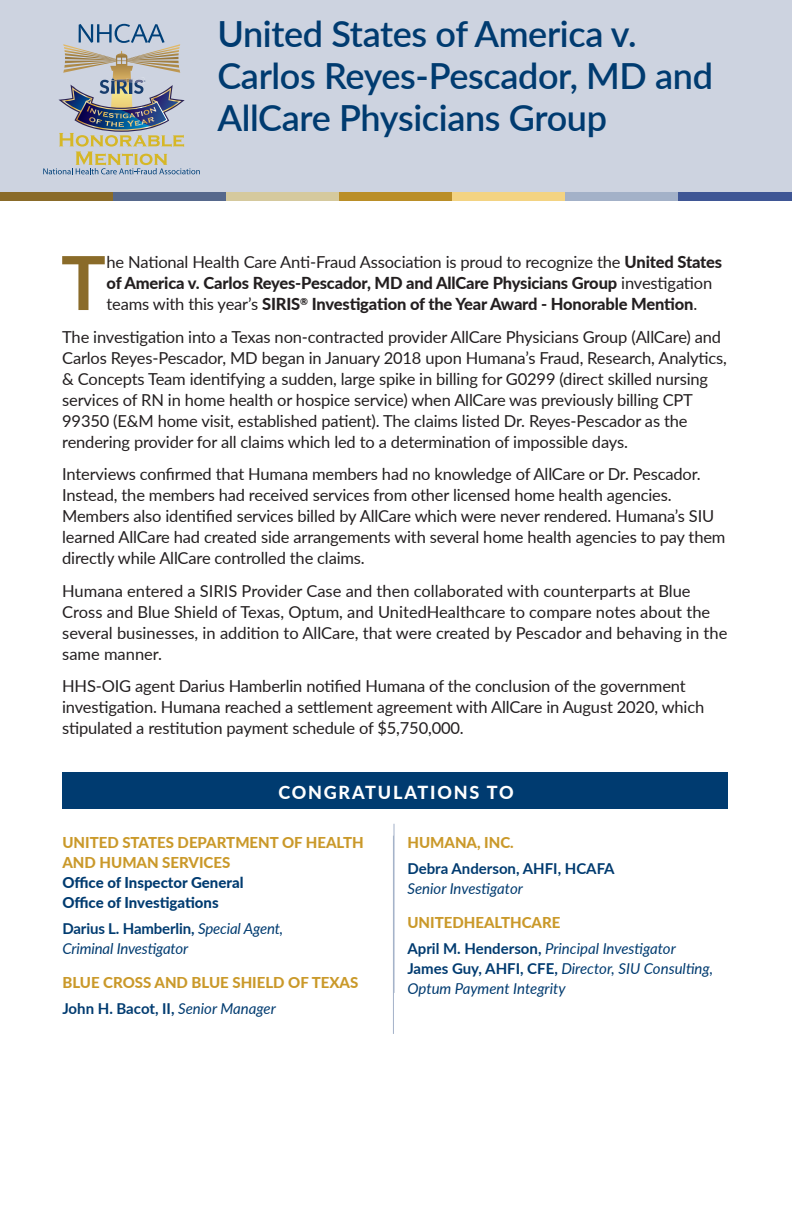
<style>
.page{position:relative;width:792px;height:1224px;background:#fff}
.page>*{position:absolute;margin:0;border:0;box-sizing:border-box;transform-origin:0 0}
._2__Body_Copy{font:700 74.6px "Lato";color:#8a6b29}
.t1{font:600 36px/42px "Lato";letter-spacing:-.01em;color:#003b70}
.t2{font:800 18px "Lato";letter-spacing:.1em;color:#fff}
._2__Body_Copy-2{font:16.4px/21px "Lato";letter-spacing:-.01em;color:#231f20}
._2__Body_Copy-3{font:800 16.4px/21px "Lato";letter-spacing:-.01em;color:#231f20}
._7__Congrats_Name{font:italic 15px/20px "Lato";color:#003b70}
._4__Congrats_Subhead{font:800 15px/20px "Lato";color:#ca992a}
._7__Congrats_Name-2{font:700 15px/20px "Lato";color:#003b70}
._5__Congrats_Subhead{font:800 15px/20px "Lato";color:#003b70}
.s1{font-weight:400}
.s2{font-weight:700;font-style:normal}
.s3{font-weight:400;font-style:italic}
</style>
<div class="page">
<hr style="left:394px;top:824px;width:1px;height:169px;background:#a3b1c8">
<div style="left:0;top:0;width:792px;height:198px;background:#cdd3e0"></div>
<div style="left:0;top:192px;width:113px;height:9px;background:#8a6b29"></div>
<div style="left:113px;top:192px;width:113px;height:9px;background:#56688c"></div>
<div style="left:226px;top:192px;width:113px;height:9px;background:#d5c99d"></div>
<div style="left:339px;top:192px;width:114px;height:9px;background:#ba8e27"></div>
<div style="left:453px;top:192px;width:113px;height:9px;background:#f3d382"></div>
<div style="left:566px;top:192px;width:113px;height:9px;background:#a3b1c8"></div>
<div style="left:679px;top:192px;width:113px;height:9px;background:#3f5695"></div>
<hr style="left:393px;top:836px;width:1px;height:198px;background:#a3b1c8">
<div style="left:62px;top:773px;width:666px;height:36px;background:#003b70"></div>
<img style="left:43px;top:24px;width:157px;height:150px">
<p class="t1" style="left:217px;top:12px;width:497px">United States of America v.<br>Carlos Reyes-Pescador, MD and<br>AllCare Physicians Group</p>
<p class="_2__Body_Copy" style="left:61px;top:228px;width:46px">T</p>
<p class="_2__Body_Copy-3" style="left:107px;top:251px;width:617px"><span class="s1">he National Health Care Anti-Fraud Association is proud to recognize the</span> United States of America v. Carlos Reyes-Pescador, MD and AllCare Physicians Group <span class="s1">investigation teams with this year’s</span> SIRIS<sup>®</sup> Investigation of the Year Award - Honorable Mention<span class="s1">.</span></p>
<p class="_2__Body_Copy-2" style="left:62px;top:325px;width:666px">The investigation into a Texas non-contracted provider AllCare Physicians Group (AllCare) and Carlos Reyes-Pescador, MD began in January 2018 upon Humana’s Fraud, Research, Analytics, &amp; Concepts Team identifying a sudden, large spike in billing for G0299 (direct skilled nursing services of RN in home health or hospice service) when AllCare was previously billing CPT 99350 (E&amp;M home visit, established patient). The claims listed Dr. Reyes-Pescador as the rendering provider for all claims which led to a determination of impossible days.</p>
<p class="_2__Body_Copy-2" style="left:62px;top:463px;width:665px">Interviews confirmed that Humana members had no knowledge of AllCare or Dr. Pescador.<br>Instead, the members had received services from other licensed home health agencies.<br>Members also identified services billed by AllCare which were never rendered. Humana’s SIU learned AllCare had created side arrangements with several home health agencies to pay them directly while AllCare controlled the claims.</p>
<p class="_2__Body_Copy-2" style="left:62px;top:579px;width:667px">Humana entered a SIRIS Provider Case and then collaborated with counterparts at Blue Cross and Blue Shield of Texas, Optum, and UnitedHealthcare to compare notes about the several businesses, in addition to AllCare, that were created by Pescador and behaving in the same manner.</p>
<p class="_2__Body_Copy-2" style="left:62px;top:675px;width:644px">HHS-OIG agent Darius Hamberlin notified Humana of the conclusion of the government investigation. Humana reached a settlement agreement with AllCare in August 2020, which stipulated a restitution payment schedule of $5,750,000.</p>
<p class="t2" style="left:278px;top:779px;width:237px">CONGRATULATIONS TO</p>
<p class="_4__Congrats_Subhead" style="left:62px;top:832px;width:303px">UNITED STATES DEPARTMENT OF HEALTH<br>AND HUMAN SERVICES</p>
<p class="_5__Congrats_Subhead" style="left:62px;top:872px;width:183px">Office of Inspector General<br>Office of Investigations</p>
<p class="_7__Congrats_Name" style="left:62px;top:917px;width:222px"><span class="s2">Darius L. Hamberlin,</span> Special Agent,<br>Criminal Investigator</p>
<p class="_4__Congrats_Subhead" style="left:62px;top:972px;width:297px">BLUE CROSS AND BLUE SHIELD OF TEXAS</p>
<p class="_7__Congrats_Name-2" style="left:62px;top:998px;width:215px">John H. Bacot, II, <span class="s3">Senior Manager</span></p>
<p class="_4__Congrats_Subhead" style="left:407px;top:832px;width:108px">HUMANA, INC.</p>
<p class="_7__Congrats_Name-2" style="left:407px;top:857px;width:209px">Debra Anderson, AHFI, HCAFA<br><span class="s3">Senior Investigator</span></p>
<p class="_4__Congrats_Subhead" style="left:407px;top:912px;width:155px">UNITEDHEALTHCARE</p>
<p class="_7__Congrats_Name" style="left:407px;top:938px;width:270px"><span class="s2">April M. Henderson,</span> Principal Investigator</p>
<p class="_7__Congrats_Name" style="left:407px;top:958px;width:307px"><span class="s2">James Guy, AHFI, CFE,</span> Director, SIU Consulting,<br>Optum Payment Integrity</p>
</div>
